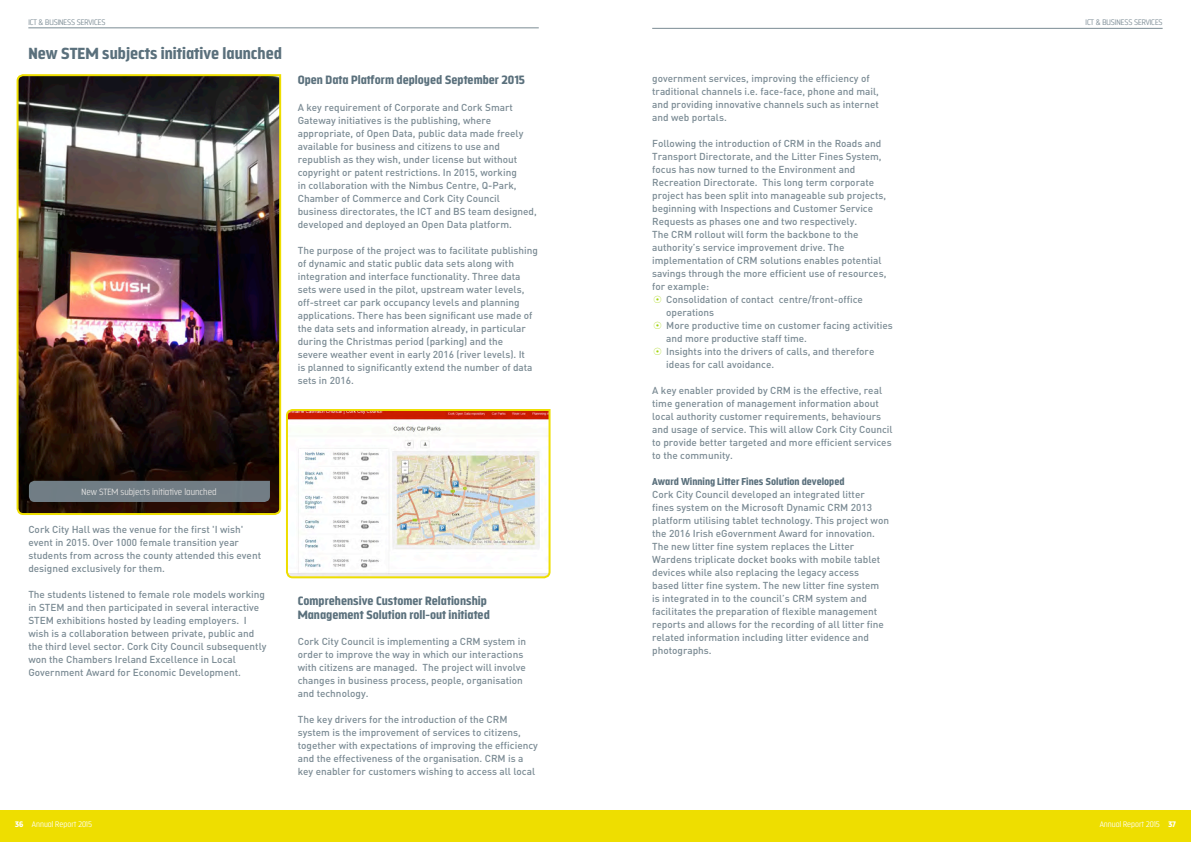
<style>
.page{position:relative;width:1191px;height:842px;background:#fff}
.page>*{position:absolute;margin:0;border:0;box-sizing:border-box;transform-origin:0 0}
.t1{font:900 16px "Nordikka";color:#5a707c}
.t2{font:900 12px/14px "Nordikka";color:#5a707c}
.t3{font:500 10px/13px "FFDIN";color:#7b8b94}
.t4{font:900 10px "Nordikka";color:#5a707c}
.t5{font:300 9px "Nordikka";color:#fff}
.t6{font:300 8px "Nordikka";color:#7b8b94}
.t7{font:300 8px "Nordikka";color:#fff}
.s1{font-weight:900}
</style>
<div class="page">
<div style="left:595px;top:810px;width:596px;height:32px;background:#eede00"></div>
<div style="left:0;top:810px;width:595px;height:32px;background:#eede00"></div>
<hr style="left:28px;top:27px;width:511px;height:1px;background:#7b8b94">
<hr style="left:652px;top:28px;width:510px;height:1px;background:#7b8b94">
<img style="left:16px;top:74px;width:266px;height:441px">
<div style="left:29px;top:481px;width:241px;height:21px;background:#717d85"></div>
<svg style="left:286px;top:409px;width:265px;height:170px"></svg>
<p class="t6" style="left:28px;top:17px;width:79px">ICT &amp; BUSINESS SERVICES</p>
<p class="t6" style="left:1085px;top:17px;width:79px">ICT &amp; BUSINESS SERVICES</p>
<p class="t1" style="left:28px;top:44px;width:255px">New STEM subjects initiative launched</p>
<p class="t2" style="left:298px;top:73px;width:229px">Open Data Platform deployed September 2015</p>
<p class="t3" style="left:298px;top:101px;width:241px">A key requirement of Corporate and Cork Smart Gateway initiatives is the publishing, where appropriate, of Open Data, public data made freely available for business and citizens to use and republish as they wish, under license but without copyright or patent restrictions. In 2015, working<br>in collaboration with the Nimbus Centre, Q-Park, Chamber of Commerce and Cork City Council business directorates, the ICT and BS team designed, developed and deployed an Open Data platform.</p>
<p class="t3" style="left:298px;top:244px;width:242px">The purpose of the project was to facilitate publishing of dynamic and static public data sets along with integration and interface functionality. Three data sets were used in the pilot, upstream water levels, off-street car park occupancy levels and planning applications. There has been significant use made of the data sets and information already, in particular during the Christmas period (parking) and the<br>severe weather event in early 2016 (river levels). It<br>is planned to significantly extend the number of data sets in 2016.</p>
<p class="t5" style="left:82px;top:487px;width:136px">New STEM subjects initiative launched</p>
<p class="t3" style="left:28px;top:522px;width:234px">Cork City Hall was the venue for the first 'I wish' event in 2015. Over 1000 female transition year students from across the county attended this event designed exclusively for them.</p>
<p class="t3" style="left:28px;top:587px;width:240px">The students listened to female role models working in STEM and then participated in several interactive STEM exhibitions hosted by leading employers. I wish is a collaboration between private, public and the third level sector. Cork City Council subsequently won the Chambers Ireland Excellence in Local Government Award for Economic Development.</p>
<p class="t2" style="left:298px;top:594px;width:194px">Comprehensive Customer Relationship<br>Management Solution roll-out initiated</p>
<p class="t3" style="left:298px;top:634px;width:230px">Cork City Council is implementing a CRM system in order to improve the way in which our interactions with citizens are managed. The project will involve changes in business process, people, organisation and technology.</p>
<p class="t3" style="left:298px;top:712px;width:242px">The key drivers for the introduction of the CRM system is the improvement of services to citizens, together with expectations of improving the efficiency and the effectiveness of the organisation. CRM is a key enabler for customers wishing to access all local</p>
<p class="t3" style="left:652px;top:72px;width:228px">government services, improving the efficiency of traditional channels i.e. face-face, phone and mail, and providing innovative channels such as internet and web portals.</p>
<p class="t3" style="left:652px;top:137px;width:235px">Following the introduction of CRM in the Roads and Transport Directorate, and the Litter Fines System, focus has now turned to the Environment and Recreation Directorate. This long term corporate project has been split into manageable sub projects, beginning with Inspections and Customer Service Requests as phases one and two respectively.</p>
<p class="t3" style="left:652px;top:228px;width:236px">The CRM rollout will form the backbone to the authority’s service improvement drive. The implementation of CRM solutions enables potential savings through the more efficient use of resources, for example:</p>
<p class="t3" style="left:666px;top:293px;width:198px">Consolidation of contact centre/front-office operations</p>
<p class="t3" style="left:666px;top:319px;width:228px">More productive time on customer facing activities and more productive staff time.</p>
<p class="t3" style="left:666px;top:345px;width:210px">Insights into the drivers of calls, and therefore ideas for call avoidance.</p>
<p class="t3" style="left:652px;top:384px;width:242px">A key enabler provided by CRM is the effective, real time generation of management information about local authority customer requirements, behaviours and usage of service. This will allow Cork City Council to provide better targeted and more efficient services to the community.</p>
<p class="t4" style="left:652px;top:476px;width:194px">Award Winning Litter Fines Solution developed</p>
<p class="t3" style="left:652px;top:488px;width:238px">Cork City Council developed an integrated litter fines system on the Microsoft Dynamic CRM 2013 platform utilising tablet technology. This project won the 2016 Irish eGovernment Award for innovation.<br>The new litter fine system replaces the Litter Wardens triplicate docket books with mobile tablet devices while also replacing the legacy access<br>based litter fine system. The new litter fine system is integrated in to the council’s CRM system and facilitates the preparation of flexible management reports and allows for the recording of all litter fine related information including litter evidence and photographs.</p>
<p class="t7" style="left:15px;top:820px;width:78px"><span class="s1">36</span> Annual Report 2015</p>
<p class="t7" style="left:1099px;top:820px;width:77px">Annual Report 2015 <span class="s1">37</span></p>
</div>
